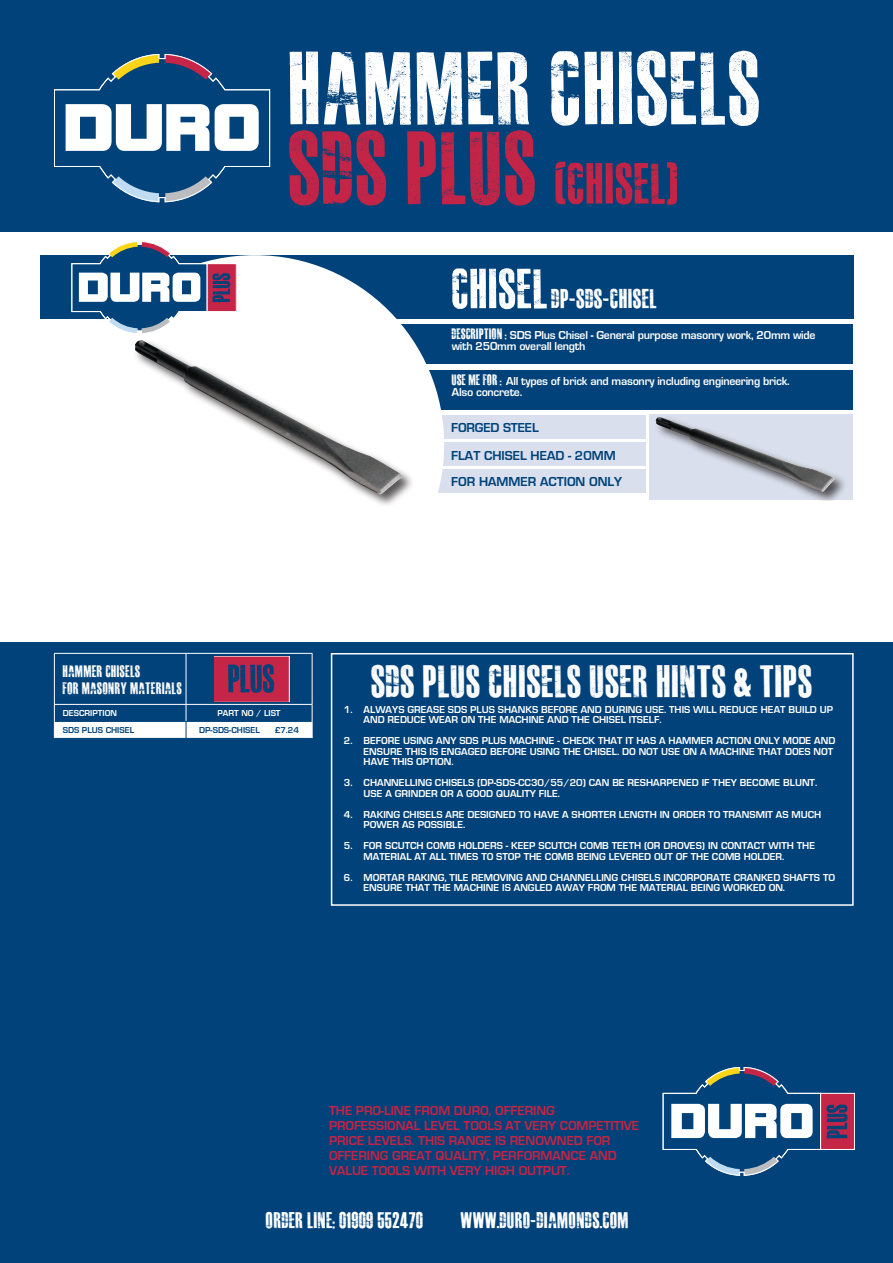
<style>
.page{position:relative;width:893px;height:1263px;background:#fff}
.page>*{position:absolute;margin:0;border:0;box-sizing:border-box;transform-origin:0 0}
.t1{font:102px "MASTERPLANCOMPLETE";color:#fff}
.t2{font:57px "MASTERPLANCOMPLETE";color:#c42445}
.t3{font:45px "MASTERPLANCOMPLETE";color:#fff}
.t4{font:27px "MASTERPLANCOMPLETE";color:#fff}
.t5{font:22.5px "MASTERPLANCOMPLETE";color:#fff}
.t6{font:16.5px "MASTERPLANCOMPLETE";letter-spacing:.005em;color:#fff}
.t7{font:13.5px/15px "Eurose";letter-spacing:-.005em;color:#c42445}
.t8{font:13.5px "Eurose";color:#004279}
.t9{font:12px/10.5px "Eurose";letter-spacing:-.02em;color:#fff}
.t10{font:10.5px/10.5px "Eurose";color:#fff}
.t11{font:9px "Eurose";color:#004279}
.t12{font:9px "Eurose";color:#fff}
.s1{font-size:102px}
.s2{font-size:55.5px}
.s3{font-family:"MASTERPLANCOMPLETE";font-size:15px}
</style>
<div class="page">
<div style="left:0;top:642px;width:893px;height:621px;background:#004279"></div>
<div style="left:0;top:0;width:893px;height:232px;background:#004279"></div>
<svg style="left:54px;top:54px;width:216px;height:148px"></svg>
<div style="left:821px;top:1093px;width:33px;height:56px;background:#c52547"></div>
<div style="left:820px;top:1093px;width:35px;height:57px;border:1px solid #fff"></div>
<svg style="left:663px;top:1067px;width:184px;height:108px"></svg>
<div style="left:331px;top:653px;width:523px;height:253px;border:2px solid #fff"></div>
<svg style="left:54px;top:653px;width:259px;height:85px"></svg>
<div style="left:302px;top:469px;width:344px;height:24px;background:#d9dfec"></div>
<div style="left:302px;top:442px;width:344px;height:24px;background:#d9dfec"></div>
<div style="left:302px;top:415px;width:344px;height:23px;background:#d9dfec"></div>
<div style="left:650px;top:414px;width:203px;height:86px;background:#d9dfec"></div>
<div style="left:654px;top:415px;width:194px;height:85px;background:#231f20;opacity:.75"></div>
<img style="left:656px;top:417px;width:179px;height:75px">
<div style="left:304px;top:370px;width:549px;height:40px;background:#004279"></div>
<div style="left:304px;top:324px;width:549px;height:40px;background:#004279"></div>
<div style="left:40px;top:255px;width:814px;height:64px;background:#004279"></div>
<div style="left:66px;top:255px;width:378px;height:379px;background:#fff;border-radius:50%"></div>
<div style="left:133px;top:339px;width:282px;height:169px;background:#231f20;opacity:.75"></div>
<img style="left:135px;top:340px;width:267px;height:155px">
<div style="left:207px;top:264px;width:29px;height:48px;background:#c52547"></div>
<div style="left:207px;top:263px;width:30px;height:49px;border:1px solid #fff"></div>
<svg style="left:72px;top:241px;width:158px;height:92px"></svg>
<p class="t1" style="left:289px;top:38px;width:475px">HAMMER CHISELS</p>
<p class="t2" style="left:289px;top:155px;width:391px"><span class="s1">SDS PLUS</span> (CHISEL)</p>
<p class="t4" style="left:452px;top:285px;width:207px"><span class="s2">CHISEL</span> DP-SDS-CHISEL</p>
<p class="t9" style="left:452px;top:330px;width:365px"><span class="s3">DESCRIPTION ;</span> SDS Plus Chisel - General purpose masonry work, 20mm wide</p>
<p class="t9" style="left:452px;top:341px;width:135px">with 250mm overall length</p>
<p class="t9" style="left:452px;top:376px;width:339px"><span class="s3">USE ME FOR ;</span> All types of brick and masonry including engineering brick.<br>Also concrete.</p>
<p class="t8" style="left:451px;top:420px;width:89px">FORGED STEEL</p>
<p class="t8" style="left:451px;top:448px;width:166px">FLAT CHISEL HEAD - 20MM</p>
<p class="t8" style="left:451px;top:475px;width:172px">FOR HAMMER ACTION ONLY</p>
<p class="t6" style="left:63px;top:663px;width:79px">HAMMER CHISELS</p>
<p class="t6" style="left:63px;top:680px;width:121px">FOR MASONRY MATERIALS</p>
<p class="t12" style="left:63px;top:709px;width:56px">DESCRIPTION</p>
<p class="t12" style="left:218px;top:709px;width:65px">PART NO / LIST</p>
<p class="t11" style="left:63px;top:726px;width:73px">SDS PLUS CHISEL</p>
<p class="t11" style="left:199px;top:726px;width:62px">DP-SDS-CHISEL</p>
<p class="t11" style="left:275px;top:726px;width:26px">£7.24</p>
<p class="t10" style="left:344px;top:704px;width:10px">1.</p>
<p class="t10" style="left:344px;top:736px;width:10px">2.</p>
<p class="t10" style="left:344px;top:778px;width:10px">3.</p>
<p class="t10" style="left:344px;top:809px;width:10px">4.</p>
<p class="t10" style="left:344px;top:841px;width:10px">5.</p>
<p class="t10" style="left:344px;top:872px;width:10px">6.</p>
<p class="t3" style="left:371px;top:659px;width:443px">SDS PLUS CHISELS USER HINTS &amp; TIPS</p>
<p class="t10" style="left:364px;top:704px;width:471px">ALWAYS GREASE SDS PLUS SHANKS BEFORE AND DURING USE. THIS WILL REDUCE HEAT BUILD UP<br>AND REDUCE WEAR ON THE MACHINE AND THE CHISEL ITSELF.</p>
<p class="t10" style="left:364px;top:736px;width:473px">BEFORE USING ANY SDS PLUS MACHINE - CHECK THAT IT HAS A HAMMER ACTION ONLY MODE AND<br>ENSURE THIS IS ENGAGED BEFORE USING THE CHISEL. DO NOT USE ON A MACHINE THAT DOES NOT<br>HAVE THIS OPTION.</p>
<p class="t10" style="left:364px;top:778px;width:455px">CHANNELLING CHISELS (DP-SDS-CC30/55/20) CAN BE RESHARPENED IF THEY BECOME BLUNT.</p>
<p class="t10" style="left:364px;top:788px;width:198px">USE A GRINDER OR A GOOD QUALITY FILE.</p>
<p class="t10" style="left:364px;top:809px;width:459px">RAKING CHISELS ARE DESIGNED TO HAVE A SHORTER LENGTH IN ORDER TO TRANSMIT AS MUCH<br>POWER AS POSSIBLE.</p>
<p class="t10" style="left:364px;top:841px;width:453px">FOR SCUTCH COMB HOLDERS - KEEP SCUTCH COMB TEETH (OR DROVES) IN CONTACT WITH THE<br>MATERIAL AT ALL TIMES TO STOP THE COMB BEING LEVERED OUT OF THE COMB HOLDER.</p>
<p class="t10" style="left:364px;top:872px;width:473px">MORTAR RAKING, TILE REMOVING AND CHANNELLING CHISELS INCORPORATE CRANKED SHAFTS TO<br>ENSURE THAT THE MACHINE IS ANGLED AWAY FROM THE MATERIAL BEING WORKED ON.</p>
<p class="t7" style="left:329px;top:1103px;width:312px">THE PRO-LINE FROM DURO, OFFERING PROFESSIONAL LEVEL TOOLS AT VERY COMPETITIVE PRICE LEVELS. THIS RANGE IS RENOWNED FOR OFFERING GREAT QUALITY, PERFORMANCE AND VALUE TOOLS WITH VERY HIGH OUTPUT.</p>
<p class="t5" style="left:266px;top:1209px;width:159px">ORDER LINE; 01909 552470</p>
<p class="t5" style="left:461px;top:1209px;width:170px">WWW.DURO-DIAMONDS.COM</p>
</div>
